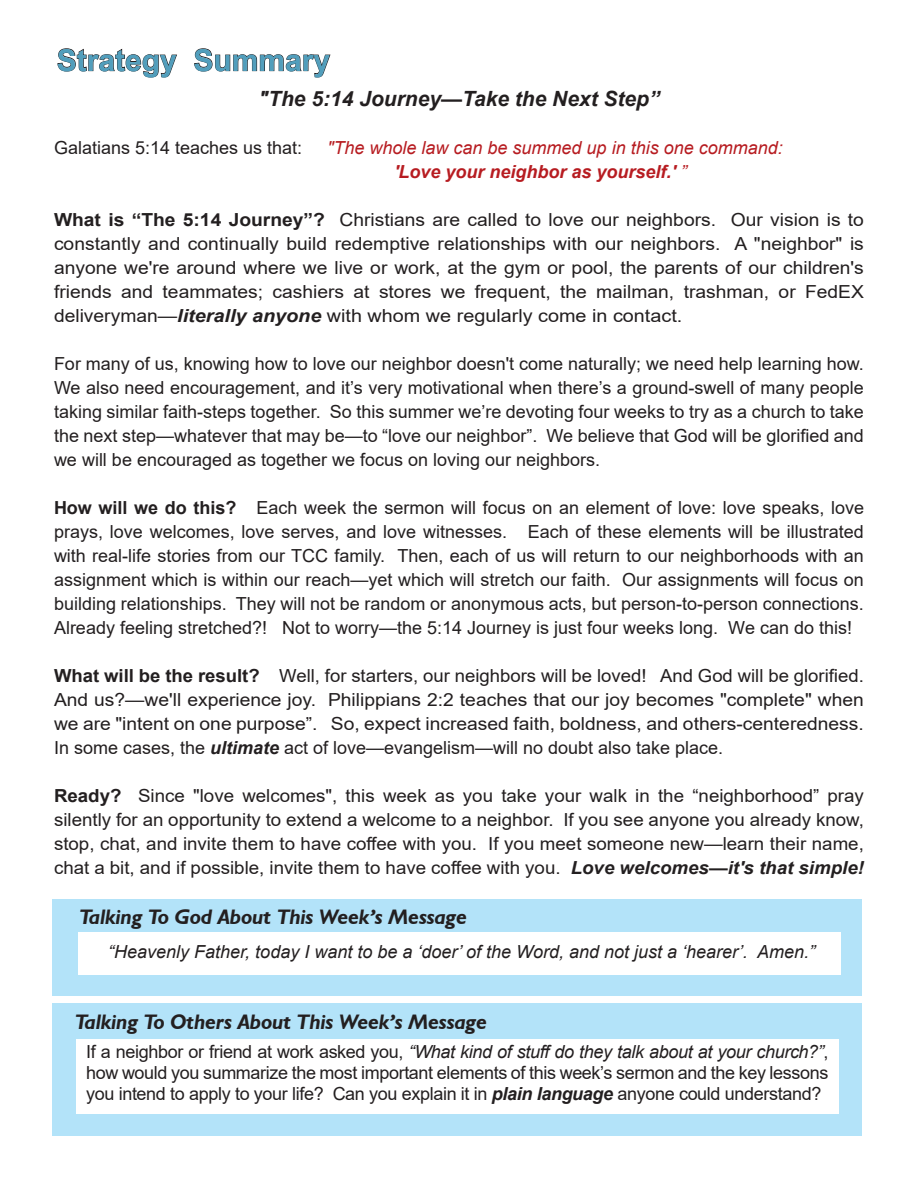
<style>
.page{position:relative;width:918px;height:1188px;background:#fff}
.page>*{position:absolute;margin:0;border:0;box-sizing:border-box;transform-origin:0 0}
.t1{font:700 30px "Arial";color:#519ebc}
.t2{font:italic 700 21px "Humanist 521 BT";color:#231f20}
.t3{font:italic 700 21px "Arial";color:#231f20}
.t4{font:18px/24px "Arial";color:#231f20;text-align:justify}
.t5{font:18px/24px "Arial";color:#231f20;text-align:justify;scale:1.07 1}
.t6{font:18px/24px "Arial";color:#231f20;text-align:justify;scale:1.04 1}
.t7{font:italic 18px "Arial";color:#231f20}
.t8{font:italic 18px "Arial";color:#b71c21}
.t9{font:italic 700 18px "Arial";color:#b71c21}
.s1{font-weight:400}
.s2{font-weight:700}
.s3{font-weight:700;font-style:italic}
.s4{font-style:italic}
</style>
<div class="page">
<div style="left:52px;top:899px;width:810px;height:97px;background:#b3e3f9"></div>
<div style="left:78px;top:933px;width:762px;height:42px;background:#fff"></div>
<div style="left:52px;top:1003px;width:810px;height:132px;background:#b3e3f9"></div>
<div style="left:76px;top:1039px;width:763px;height:75px;background:#fff"></div>
<svg style="left:57px;top:48px;width:120px;height:30px"></svg>
<svg style="left:194px;top:48px;width:137px;height:30px"></svg>
<p class="t1" style="left:57px;top:39px;width:275px">Strategy Summary</p>
<p class="t3" style="left:258px;top:85px;width:403px">"The 5:14 Journey—Take the Next Step”</p>
<p class="t4" style="left:54px;top:136px;width:250px">Galatians 5:14 teaches us that:</p>
<p class="t8" style="left:327px;top:136px;width:457px">"The whole law can be summed up in this one command:</p>
<p class="t9" style="left:394px;top:160px;width:294px">'Love your neighbor as yourself.' <span class="s1">”</span></p>
<p class="t5" style="left:54px;top:208px;width:759px"><span class="s2">What is “The 5:14 Journey”?</span> Christians are called to love our neighbors. Our vision is to constantly and continually build redemptive relationships with our neighbors. A "neighbor" is anyone we're around where we live or work, at the gym or pool, the parents of our children's friends and teammates; cashiers at stores we frequent, the mailman, trashman, or FedEX deliveryman—<span class="s3">literally anyone</span> with whom we regularly come in contact.</p>
<p class="t4" style="left:54px;top:352px;width:811px">For many of us, knowing how to love our neighbor doesn't come naturally; we need help learning how.</p>
<p class="t4" style="left:54px;top:376px;width:811px">We also need encouragement, and it’s very motivational when there’s a ground-swell of many people taking similar faith-steps together. So this summer we’re devoting four weeks to try as a church to take the next step—whatever that may be—to “love our neighbor”. We believe that God will be glorified and we will be encouraged as together we focus on loving our neighbors.</p>
<p class="t4" style="left:54px;top:496px;width:812px"><span class="s2">How will we do this?</span> Each week the sermon will focus on an element of love: love speaks, love prays, love welcomes, love serves, and love witnesses. Each of these elements will be illustrated with real-life stories from our TCC family. Then, each of us will return to our neighborhoods with an assignment which is within our reach—yet which will stretch our faith. Our assignments will focus on building relationships. They will not be random or anonymous acts, but person-to-person connections.<br>Already feeling stretched?! Not to worry—the 5:14 Journey is just four weeks long. We can do this!</p>
<p class="t4" style="left:54px;top:664px;width:811px"><span class="s2">What will be the result?</span> Well, for starters, our neighbors will be loved! And God will be glorified.</p>
<p class="t5" style="left:54px;top:688px;width:758px">And us?—we'll experience joy. Philippians 2:2 teaches that our joy becomes "complete" when we are "intent on one purpose”. So, expect increased faith, boldness, and others-centeredness.</p>
<p class="t4" style="left:54px;top:736px;width:671px">In some cases, the <span class="s3">ultimate</span> act of love—evangelism—will no doubt also take place.</p>
<p class="t6" style="left:54px;top:784px;width:780px"><span class="s2">Ready?</span> Since "love welcomes", this week as you take your walk in the “neighborhood” pray silently for an opportunity to extend a welcome to a neighbor. If you see anyone you already know, stop, chat, and invite them to have coffee with you. If you meet someone new—learn their name, chat a bit, and if possible, invite them to have coffee with you. <span class="s3">Love welcomes—it's that simple!</span></p>
<p class="t2" style="left:80px;top:904px;width:389px">Talking To God About This Week’s Message</p>
<p class="t7" style="left:108px;top:940px;width:709px">“Heavenly Father, today I want to be a ‘doer’ of the Word, and not just a ‘hearer’. Amen.”</p>
<p class="t2" style="left:75px;top:1009px;width:414px">Talking To Others About This Week’s Message</p>
<p class="t4" style="left:86px;top:1041px;width:744px;line-height:21px">If a neighbor or friend at work asked you, <span class="s4">“What kind of stuff do they talk about at your church?”</span>, how would you summarize the most important elements of this week’s sermon and the key lessons you intend to apply to your life? Can you explain it in <span class="s3">plain language</span> anyone could understand?</p>
</div>
